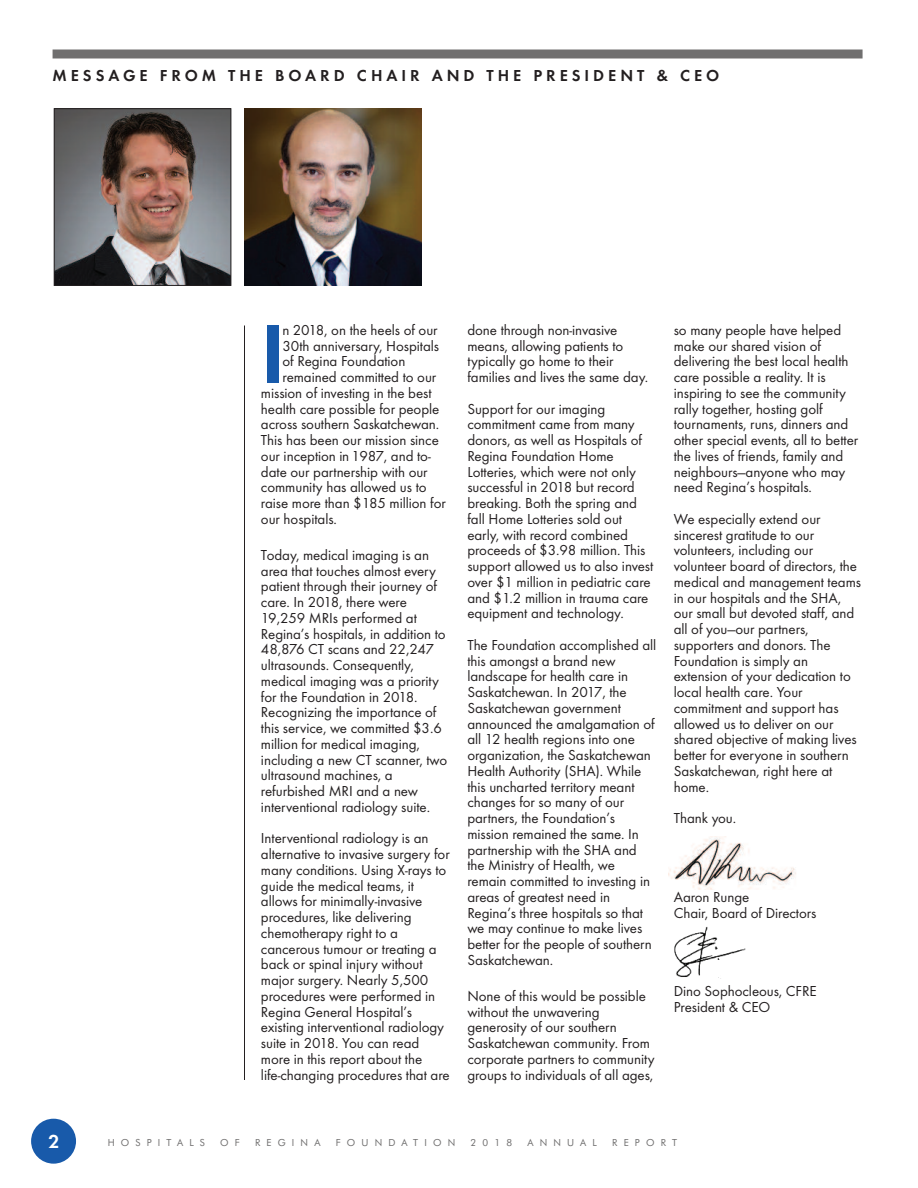
<style>
.page{position:relative;width:918px;height:1188px;background:#fff}
.page>*{position:absolute;margin:0;border:0;box-sizing:border-box;transform-origin:0 0}
.t1{font:600 85.8px "Futura EF";color:#185aaa}
.t2{font:600 19.5px "Futura EF";color:#fff}
.t3{font:600 16.5px "Futura EF";letter-spacing:.24em;color:#231f20}
.t4{font:15px/15.8px "Futura TOT";letter-spacing:-.005em;color:#231f20}
.t5{font:9.75px "Futura BT";letter-spacing:.635em;color:#706f6f}
</style>
<div class="page">
<div style="left:31px;top:1119px;width:45px;height:45px;background:#185aaa;border-radius:50%"></div>
<div style="left:53px;top:50px;width:810px;height:9px;background:#706f6f"></div>
<img style="left:56px;top:111px;width:173px;height:173px">
<div style="left:54px;top:109px;width:177px;height:177px;border:1px solid #231f20"></div>
<hr style="left:244px;top:326px;width:1px;height:754px;background:#231f20">
<img style="left:244px;top:108px;width:178px;height:177px">
<img style="left:674px;top:927px;width:72px;height:52px">
<img style="left:669px;top:837px;width:127px;height:52px">
<p class="t3" style="left:53px;top:69px;width:668px">MESSAGE FROM THE BOARD CHAIR AND THE PRESIDENT &amp; CEO</p>
<h2 class="t2" style="left:48px;top:1133px;width:13px">2</h2>
<h1 class="t1" style="left:261px;top:318px;width:26px">I</h1>
<p class="t4" style="left:283px;top:322px;width:157px">n 2018, on the heels of our</p>
<p class="t4" style="left:283px;top:338px;width:158px">30th anniversary, Hospitals</p>
<p class="t4" style="left:283px;top:353px;width:124px">of Regina Foundation</p>
<p class="t4" style="left:283px;top:369px;width:155px">remained committed to our</p>
<p class="t4" style="left:261px;top:385px;width:172px">mission of investing in the best</p>
<p class="t4" style="left:261px;top:401px;width:180px">health care possible for people</p>
<p class="t4" style="left:261px;top:416px;width:180px">across southern Saskatchewan.</p>
<p class="t4" style="left:261px;top:432px;width:179px">This has been our mission since</p>
<p class="t4" style="left:261px;top:448px;width:171px">our inception in 1987, and to-</p>
<p class="t4" style="left:261px;top:464px;width:168px">date our partnership with our</p>
<p class="t4" style="left:261px;top:479px;width:167px">community has allowed us to</p>
<p class="t4" style="left:261px;top:495px;width:186px">raise more than $185 million for</p>
<p class="t4" style="left:261px;top:511px;width:78px">our hospitals.</p>
<p class="t4" style="left:261px;top:547px;width:188px">Today, medical imaging is an area that touches almost every patient through their journey of care. In 2018, there were<br>19,259 MRIs performed at<br>Regina’s hospitals, in addition to<br>48,876 CT scans and 22,247 ultrasounds. Consequently, medical imaging was a priority for the Foundation in 2018.<br>Recognizing the importance of this service, we committed $3.6 million for medical imaging, including a new CT scanner, two ultrasound machines, a refurbished MRI and a new interventional radiology suite.</p>
<p class="t4" style="left:261px;top:830px;width:190px">Interventional radiology is an alternative to invasive surgery for many conditions. Using X-rays to guide the medical teams, it allows for minimally-invasive procedures, like delivering chemotherapy right to a cancerous tumour or treating a back or spinal injury without major surgery. Nearly 5,500 procedures were performed in<br>Regina General Hospital’s existing interventional radiology suite in 2018. You can read more in this report about the life-changing procedures that are</p>
<p class="t4" style="left:467px;top:322px;width:182px">done through non-invasive means, allowing patients to typically go home to their families and lives the same day.</p>
<p class="t4" style="left:467px;top:401px;width:187px">Support for our imaging commitment came from many donors, as well as Hospitals of<br>Regina Foundation Home<br>Lotteries, which were not only successful in 2018 but record breaking. Both the spring and fall Home Lotteries sold out early, with record combined proceeds of $3.98 million. This support allowed us to also invest over $1 million in pediatric care and $1.2 million in trauma care equipment and technology.</p>
<p class="t4" style="left:467px;top:637px;width:191px">The Foundation accomplished all this amongst a brand new landscape for health care in<br>Saskatchewan. In 2017, the<br>Saskatchewan government announced the amalgamation of all 12 health regions into one organization, the Saskatchewan<br>Health Authority (SHA). While this uncharted territory meant changes for so many of our partners, the Foundation’s mission remained the same. In partnership with the SHA and the Ministry of Health, we remain committed to investing in areas of greatest need in<br>Regina’s three hospitals so that we may continue to make lives better for the people of southern<br>Saskatchewan.</p>
<p class="t4" style="left:467px;top:988px;width:189px">None of this would be possible without the unwavering generosity of our southern<br>Saskatchewan community. From corporate partners to community groups to individuals of all ages,</p>
<p class="t4" style="left:674px;top:322px;width:186px">so many people have helped make our shared vision of delivering the best local health care possible a reality. It is inspiring to see the community rally together, hosting golf tournaments, runs, dinners and other special events, all to better the lives of friends, family and neighbours—anyone who may need Regina’s hospitals.</p>
<p class="t4" style="left:674px;top:511px;width:189px">We especially extend our sincerest gratitude to our volunteers, including our volunteer board of directors, the medical and management teams in our hospitals and the SHA, our small but devoted staff, and all of you—our partners, supporters and donors. The<br>Foundation is simply an extension of your dedication to local health care. Your commitment and support has allowed us to deliver on our shared objective of making lives better for everyone in southern<br>Saskatchewan, right here at home.</p>
<p class="t4" style="left:674px;top:810px;width:64px">Thank you.</p>
<p class="t4" style="left:674px;top:889px;width:144px">Aaron Runge<br>Chair, Board of Directors</p>
<p class="t4" style="left:674px;top:983px;width:144px">Dino Sophocleous, CFRE<br>President &amp; CEO</p>
<p class="t5" style="left:108px;top:1138px;width:99px">HOSPITALS</p>
<p class="t5" style="left:220px;top:1138px;width:21px">O F</p>
<p class="t5" style="left:255px;top:1138px;width:67px">REGINA</p>
<p class="t5" style="left:336px;top:1138px;width:121px">FOUNDATION</p>
<p class="t5" style="left:471px;top:1138px;width:43px">2018</p>
<p class="t5" style="left:528px;top:1138px;width:71px">ANNUAL</p>
<p class="t5" style="left:612px;top:1138px;width:66px">REPORT</p>
</div>
